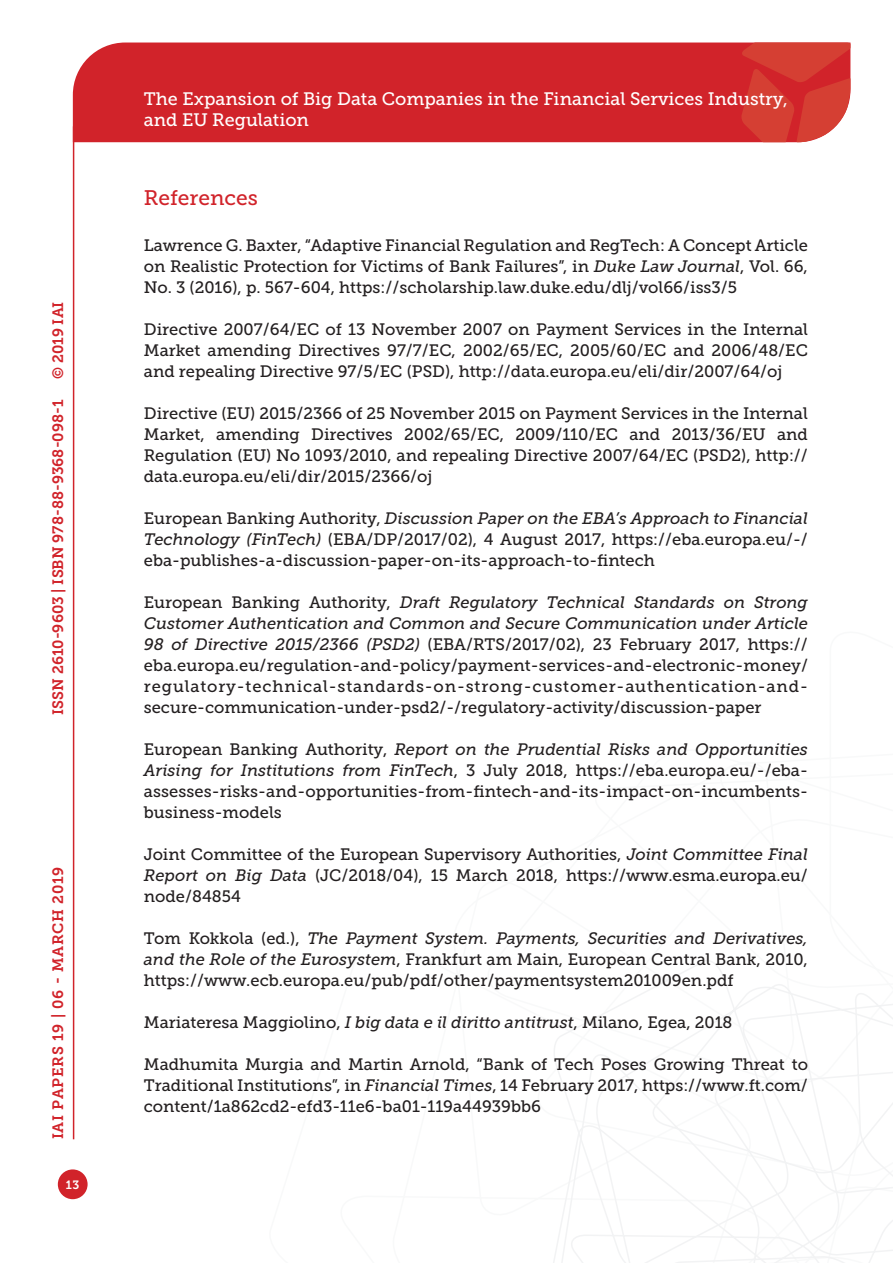
<style>
.page{position:relative;width:893px;height:1263px;background:#fff}
.page>*{position:absolute;margin:0;border:0;box-sizing:border-box;transform-origin:0 0}
.Titolo_paragrafo{font:21px "Museo Slab 500";color:#d1232a}
.t1{font:18px/21.6px "Museo Slab 500";color:#fff}
.Testo{font:16.5px/21px "Museo Slab 500";color:#231f20;text-align:justify}
.t2{font:15px "Museo Slab 700";color:#d1232a}
.t3{font:15px "Museo Slab 700";letter-spacing:.05em;color:#d1232a}
.t4{font:12px "Museo Slab 700";color:#fff}
.s1{font-style:italic}
</style>
<div class="page">
<svg style="left:553px;top:960px;width:340px;height:303px"></svg>
<div style="left:73px;top:43px;width:668px;height:99px;background:#d1232a"></div>
<svg style="left:741px;top:43px;width:109px;height:99px;background:#d6413a"></svg>
<div style="left:58px;top:1169px;width:30px;height:30px;background:#d1232a;border-radius:50%"></div>
<hr style="left:73px;top:126px;width:1px;height:1013px;background:#d1232a">
<p class="t2" style="left:50px;top:379px;width:79px;rotate:-90deg">© 2019 IAI</p>
<p class="t2" style="left:49px;top:715px;width:317px;rotate:-90deg">ISSN 2610-9603 | ISBN 978-88-9368-098-1</p>
<p class="t3" style="left:50px;top:1139px;width:274px;rotate:-90deg">IAI PAPERS 19 | 06 - MARCH 2019</p>
<p class="t4" style="left:66px;top:1178px;width:15px">13</p>
<p class="t1" style="left:144px;top:88px;width:645px">The Expansion of Big Data Companies in the Financial Services Industry, and EU Regulation</p>
<p class="Titolo_paragrafo" style="left:144px;top:186px;width:115px">References</p>
<p class="Testo" style="left:144px;top:235px;width:666px">Lawrence G. Baxter, “Adaptive Financial Regulation and RegTech: A Concept Article on Realistic Protection for Victims of Bank Failures”, in <span class="s1">Duke Law Journal</span>, Vol. 66, No. 3 (2016), p. 567-604, https://scholarship.law.duke.edu/dlj/vol66/iss3/5</p>
<p class="Testo" style="left:144px;top:319px;width:666px">Directive 2007/64/EC of 13 November 2007 on Payment Services in the Internal Market amending Directives 97/7/EC, 2002/65/EC, 2005/60/EC and 2006/48/EC and repealing Directive 97/5/EC (PSD), http://data.europa.eu/eli/dir/2007/64/oj</p>
<p class="Testo" style="left:144px;top:403px;width:666px">Directive (EU) 2015/2366 of 25 November 2015 on Payment Services in the Internal Market, amending Directives 2002/65/EC, 2009/110/EC and 2013/36/EU and Regulation (EU) No 1093/2010, and repealing Directive 2007/64/EC (PSD2), http:// data.europa.eu/eli/dir/2015/2366/oj</p>
<p class="Testo" style="left:144px;top:508px;width:666px">European Banking Authority, <span class="s1">Discussion Paper on the EBA’s Approach to Financial Technology (FinTech)</span> (EBA/DP/2017/02), 4 August 2017, https://eba.europa.eu/-/ eba-publishes-a-discussion-paper-on-its-approach-to-fintech</p>
<p class="Testo" style="left:144px;top:592px;width:666px">European Banking Authority, <span class="s1">Draft Regulatory Technical Standards on Strong Customer Authentication and Common and Secure Communication under Article 98 of Directive 2015/2366 (PSD2)</span> (EBA/RTS/2017/02), 23 February 2017, https:// eba.europa.eu/regulation-and-policy/payment-services-and-electronic-money/ regulatory-technical-standards-on-strong-customer-authentication-and&shy;secure-communication-under-psd2/-/regulatory-activity/discussion-paper</p>
<p class="Testo" style="left:144px;top:739px;width:666px">European Banking Authority, <span class="s1">Report on the Prudential Risks and Opportunities Arising for Institutions from FinTech</span>, 3 July 2018, https://eba.europa.eu/-/eba&shy;assesses-risks-and-opportunities-from-fintech-and-its-impact-on-incumbents&shy;business-models</p>
<p class="Testo" style="left:144px;top:844px;width:666px">Joint Committee of the European Supervisory Authorities, <span class="s1">Joint Committee Final Report on Big Data</span> (JC/2018/04), 15 March 2018, https://www.esma.europa.eu/ node/84854</p>
<p class="Testo" style="left:144px;top:928px;width:666px">Tom Kokkola (ed.), <span class="s1">The Payment System. Payments, Securities and Derivatives, and the Role of the Eurosystem</span>, Frankfurt am Main, European Central Bank, 2010, https://www.ecb.europa.eu/pub/pdf/other/paymentsystem201009en.pdf</p>
<p class="Testo" style="left:144px;top:1012px;width:590px">Mariateresa Maggiolino, <span class="s1">I big data e il diritto antitrust</span>, Milano, Egea, 2018</p>
<p class="Testo" style="left:144px;top:1054px;width:666px">Madhumita Murgia and Martin Arnold, “Bank of Tech Poses Growing Threat to Traditional Institutions”, in <span class="s1">Financial Times</span>, 14 February 2017, https://www.ft.com/ content/1a862cd2-efd3-11e6-ba01-119a44939bb6</p>
</div>
